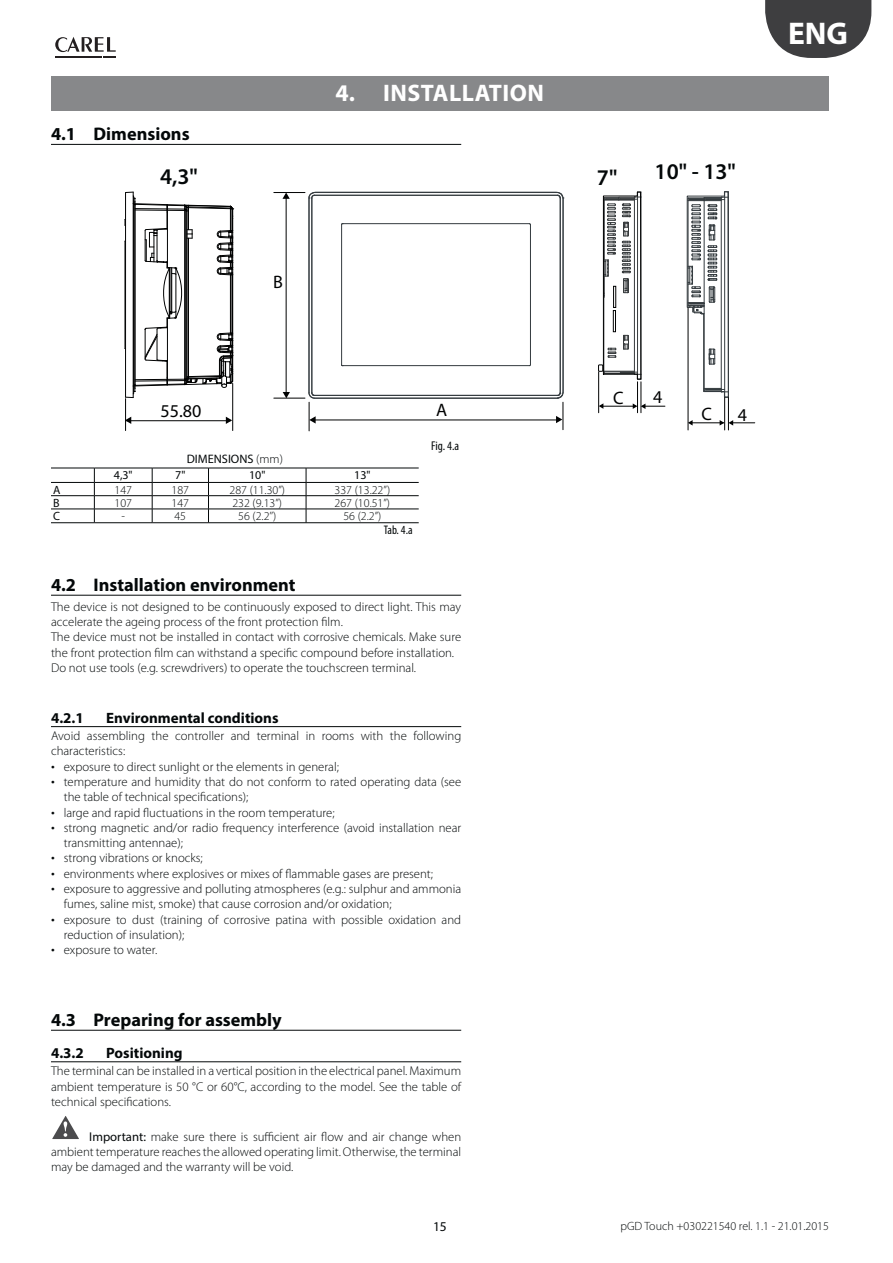
<style>
.page{position:relative;width:893px;height:1263px;background:#fff}
.page>*{position:absolute;margin:0;border:0;box-sizing:border-box;transform-origin:0 0}
.t1{font:700 31.5px "Myriad Pro";color:#fff}
.t2{font:700 24px "Myriad Pro";letter-spacing:.02em;color:#fff}
.t3{font:600 22.5px "Myriad Pro";color:#040809}
.t4{font:700 18.3px "Myriad Pro";color:#040809}
.t5{font:18.15px "Myriad Pro";color:#010202}
.t6{font:700 15px "Myriad Pro";color:#040809}
.t7{font:13.5px "Myriad Pro";color:#040809}
.t8{font:300 12.75px/15.3px "Myriad Pro";color:#040809}
.t9{font:condensed 12.75px "Myriad Pro";color:#040809}
.t10{font:condensed 12.45px "Myriad Pro";color:#040809}
.t11{font:12.3px "Myriad Pro";color:#040809}
.t12{font:300 12px "Myriad Pro";color:#040809}
.t13{font:12px "Myriad Pro";color:#040809}
.s1{font-weight:300}
.s2{font-size:15px}
.s3{font-weight:400}
</style>
<div class="page">
<svg style="left:55px;top:37px;width:61px;height:21px"></svg>
<svg style="left:765px;top:0;width:106px;height:58px;background:#59595b"></svg>
<div style="left:51px;top:77px;width:778px;height:34px;background:#87888a"></div>
<hr style="left:51px;top:144px;width:410px;height:1px;background:#040809">
<hr style="left:51px;top:595px;width:410px;height:1px;background:#040809">
<hr style="left:51px;top:726px;width:410px;height:1px;background:#040809">
<hr style="left:51px;top:1030px;width:410px;height:1px;background:#040809">
<hr style="left:51px;top:1061px;width:410px;height:1px;background:#040809">
<hr style="left:311px;top:420px;width:246px;height:1px;background:#010202">
<hr style="left:274px;top:192px;width:31px;height:1px;background:#010202">
<hr style="left:274px;top:398px;width:31px;height:1px;background:#010202">
<hr style="left:286px;top:195px;width:1px;height:199px;background:#010202">
<hr style="left:724px;top:396px;width:1px;height:34px;background:#010202">
<hr style="left:688px;top:307px;width:1px;height:123px;background:#010202">
<hr style="left:728px;top:396px;width:1px;height:34px;background:#010202">
<svg style="left:308px;top:191px;width:256px;height:208px"></svg>
<svg style="left:686px;top:191px;width:43px;height:207px"></svg>
<svg style="left:125px;top:192px;width:109px;height:206px"></svg>
<hr style="left:125px;top:399px;width:1px;height:32px;background:#010202">
<hr style="left:232px;top:383px;width:1px;height:48px;background:#010202">
<hr style="left:127px;top:420px;width:103px;height:1px;background:#010202">
<hr style="left:637px;top:382px;width:1px;height:31px;background:#010202">
<hr style="left:598px;top:372px;width:1px;height:41px;background:#010202">
<hr style="left:601px;top:406px;width:35px;height:1px;background:#010202">
<hr style="left:641px;top:382px;width:1px;height:31px;background:#010202">
<svg style="left:598px;top:191px;width:44px;height:189px"></svg>
<div style="left:598px;top:364px;width:5px;height:8px;border:1px solid #010202"></div>
<div style="left:613px;top:286px;width:3px;height:22px;border:1px solid #010202"></div>
<div style="left:613px;top:310px;width:3px;height:22px;border:1px solid #010202"></div>
<svg style="left:599px;top:403px;width:4px;height:6px"></svg>
<svg style="left:633px;top:403px;width:32px;height:6px"></svg>
<hr style="left:690px;top:423px;width:33px;height:1px;background:#010202">
<svg style="left:688px;top:420px;width:4px;height:6px"></svg>
<svg style="left:720px;top:420px;width:35px;height:6px"></svg>
<svg style="left:309px;top:392px;width:7px;height:39px"></svg>
<svg style="left:556px;top:392px;width:8px;height:38px"></svg>
<svg style="left:125px;top:417px;width:6px;height:7px"></svg>
<svg style="left:226px;top:417px;width:6px;height:7px"></svg>
<svg style="left:282px;top:193px;width:8px;height:6px"></svg>
<svg style="left:283px;top:392px;width:7px;height:6px"></svg>
<hr style="left:51px;top:468px;width:43px;height:1px;background:#040809">
<hr style="left:94px;top:468px;width:58px;height:1px;background:#040809">
<hr style="left:152px;top:468px;width:56px;height:1px;background:#040809">
<hr style="left:208px;top:468px;width:98px;height:1px;background:#040809">
<hr style="left:306px;top:468px;width:113px;height:1px;background:#040809">
<hr style="left:51px;top:482px;width:43px;height:1px;background:#040809">
<hr style="left:94px;top:482px;width:58px;height:1px;background:#040809">
<hr style="left:152px;top:482px;width:56px;height:1px;background:#040809">
<hr style="left:208px;top:482px;width:98px;height:1px;background:#040809">
<hr style="left:306px;top:482px;width:113px;height:1px;background:#040809">
<hr style="left:51px;top:495px;width:43px;height:1px;background:#040809">
<hr style="left:94px;top:495px;width:58px;height:1px;background:#040809">
<hr style="left:152px;top:495px;width:56px;height:1px;background:#040809">
<hr style="left:208px;top:495px;width:98px;height:1px;background:#040809">
<hr style="left:306px;top:495px;width:113px;height:1px;background:#040809">
<hr style="left:51px;top:509px;width:43px;height:1px;background:#040809">
<hr style="left:94px;top:509px;width:58px;height:1px;background:#040809">
<svg style="left:94px;top:468px;width:1px;height:54px"></svg>
<hr style="left:152px;top:509px;width:56px;height:1px;background:#040809">
<svg style="left:152px;top:468px;width:1px;height:54px"></svg>
<hr style="left:208px;top:509px;width:98px;height:1px;background:#040809">
<svg style="left:208px;top:468px;width:1px;height:54px"></svg>
<hr style="left:306px;top:509px;width:113px;height:1px;background:#040809">
<svg style="left:306px;top:468px;width:1px;height:54px"></svg>
<hr style="left:51px;top:522px;width:43px;height:1px;background:#040809">
<hr style="left:94px;top:522px;width:58px;height:1px;background:#040809">
<hr style="left:152px;top:522px;width:56px;height:1px;background:#040809">
<hr style="left:208px;top:522px;width:211px;height:1px;background:#040809">
<svg style="left:52px;top:1116px;width:27px;height:23px"></svg>
<h3 class="t4" style="left:51px;top:127px;width:140px">4.1 Dimensions</h3>
<h2 class="t2" style="left:336px;top:84px;width:210px">4. INSTALLATION</h2>
<h3 class="t3" style="left:160px;top:163px;width:39px">4,3"</h3>
<h3 class="t3" style="left:597px;top:164px;width:22px">7"</h3>
<h3 class="t3" style="left:655px;top:158px;width:83px">10" - 13"</h3>
<h3 class="t5" style="left:273px;top:275px;width:11px">B</h3>
<h3 class="t5" style="left:160px;top:404px;width:42px">55.80</h3>
<h3 class="t5" style="left:436px;top:403px;width:13px">A</h3>
<p class="t11" style="left:187px;top:454px;width:98px">DIMENSIONS <span class="s1">(mm)</span></p>
<p class="t13" style="left:114px;top:471px;width:20px">4,3"</p>
<p class="t13" style="left:175px;top:471px;width:12px">7"</p>
<p class="t13" style="left:249px;top:471px;width:18px">10"</p>
<p class="t13" style="left:354px;top:471px;width:18px">13"</p>
<p class="t13" style="left:53px;top:485px;width:9px">A</p>
<p class="t12" style="left:114px;top:485px;width:19px">147</p>
<p class="t12" style="left:172px;top:485px;width:19px">187</p>
<p class="t12" style="left:229px;top:485px;width:57px">287 (11.30”)</p>
<p class="t12" style="left:335px;top:485px;width:57px">337 (13.22”)</p>
<p class="t13" style="left:53px;top:498px;width:8px">B</p>
<p class="t12" style="left:114px;top:498px;width:19px">107</p>
<p class="t12" style="left:172px;top:498px;width:19px">147</p>
<p class="t12" style="left:232px;top:498px;width:51px">232 (9.13”)</p>
<p class="t12" style="left:335px;top:498px;width:57px">267 (10.51”)</p>
<p class="t13" style="left:53px;top:511px;width:8px">C</p>
<p class="t12" style="left:121px;top:511px;width:5px">-</p>
<p class="t12" style="left:174px;top:511px;width:13px">45</p>
<p class="t12" style="left:238px;top:511px;width:40px">56 (2.2’’)</p>
<p class="t12" style="left:343px;top:511px;width:40px">56 (2.2’’)</p>
<p class="t10" style="left:384px;top:525px;width:30px">Tab. 4.a</p>
<p class="t9" style="left:431px;top:440px;width:29px">Fig. 4.a</p>
<h3 class="t4" style="left:51px;top:578px;width:246px">4.2 Installation environment</h3>
<p class="t8" style="left:51px;top:600px;width:412px">The device is not designed to be continuously exposed to direct light. This may accelerate the ageing process of the front protection film.<br>The device must not be installed in contact with corrosive chemicals. Make sure the front protection film can withstand a specific compound before installation.<br>Do not use tools (e.g. screwdrivers) to operate the touchscreen terminal.</p>
<p class="t6" style="left:51px;top:712px;width:34px">4.2.1</p>
<p class="t6" style="left:106px;top:712px;width:174px">Environmental conditions</p>
<p class="t8" style="left:51px;top:729px;width:412px">Avoid assembling the controller and terminal in rooms with the following characteristics:</p>
<p class="t8" style="left:51px;top:760px;width:289px"><span class="s2">•</span> exposure to direct sunlight or the elements in general;</p>
<p class="t8" style="left:64px;top:775px;width:399px;text-indent:-13px"><span class="s2">•</span> temperature and humidity that do not conform to rated operating data (see the table of technical specifications);</p>
<p class="t8" style="left:51px;top:805px;width:285px"><span class="s2">•</span> large and rapid fluctuations in the room temperature;</p>
<p class="t8" style="left:64px;top:821px;width:399px;text-indent:-13px"><span class="s2">•</span> strong magnetic and/or radio frequency interference (avoid installation near transmitting antennae);</p>
<p class="t8" style="left:51px;top:851px;width:153px"><span class="s2">•</span> strong vibrations or knocks;</p>
<p class="t8" style="left:51px;top:867px;width:384px"><span class="s2">•</span> environments where explosives or mixes of flammable gases are present;</p>
<p class="t8" style="left:64px;top:882px;width:399px;text-indent:-13px"><span class="s2">•</span> exposure to aggressive and polluting atmospheres (e.g.: sulphur and ammonia fumes, saline mist, smoke) that cause corrosion and/or oxidation;</p>
<p class="t8" style="left:64px;top:913px;width:399px;text-indent:-13px"><span class="s2">•</span> exposure to dust (training of corrosive patina with possible oxidation and reduction of insulation);</p>
<p class="t8" style="left:51px;top:943px;width:108px"><span class="s2">•</span> exposure to water.</p>
<h3 class="t4" style="left:51px;top:1013px;width:232px">4.3 Preparing for assembly</h3>
<p class="t6" style="left:51px;top:1047px;width:34px">4.3.2</p>
<p class="t6" style="left:106px;top:1047px;width:78px">Positioning</p>
<p class="t8" style="left:51px;top:1064px;width:412px;text-align:justify">The terminal can be installed in a vertical position in the electrical panel. Maximum ambient temperature is 50 °C or 60°C, according to the model. See the table of technical specifications.</p>
<p class="t8" style="left:51px;top:1130px;width:412px;text-align:justify;text-indent:38px"><span class="s3">Important:</span> make sure there is sufficient air flow and air change when ambient temperature reaches the allowed operating limit. Otherwise, the terminal may be damaged and the warranty will be void.</p>
<h3 class="t5" style="left:613px;top:391px;width:12px">C</h3>
<h3 class="t5" style="left:653px;top:390px;width:11px">4</h3>
<h3 class="t5" style="left:701px;top:407px;width:12px">C</h3>
<h3 class="t5" style="left:738px;top:408px;width:11px">4</h3>
<h1 class="t1" style="left:788px;top:22px;width:62px">ENG</h1>
<p class="t7" style="left:433px;top:1221px;width:15px">15</p>
<p class="t12" style="left:620px;top:1221px;width:210px">pGD Touch +030221540 rel. 1.1 - 21.01.2015</p>
</div>
